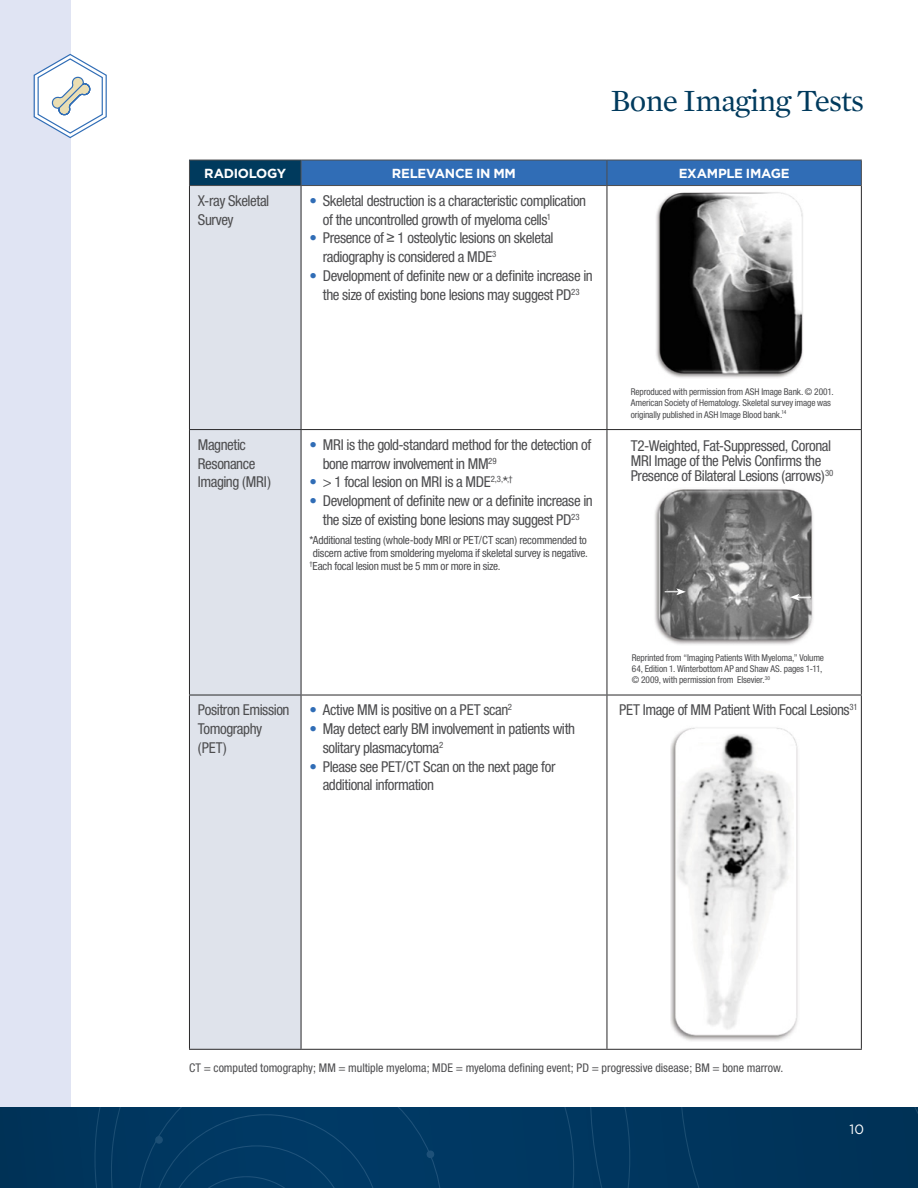
<style>
.page{position:relative;width:918px;height:1188px;background:#fff}
.page>*{position:absolute;margin:0;border:0;box-sizing:border-box;transform-origin:0 0}
.t1{font:31.5px "Mercury Text G1";letter-spacing:-.025em;color:#003a5d}
.t2{font:condensed 15px/18.8px "Helvetica Neue";letter-spacing:-.03em;color:#4d4d4f}
.t3{font:13.5px "Gotham";color:#fff}
.t4{font:700 13.2px "Gotham";letter-spacing:-.02em;color:#fff}
.t5{font:condensed 12px "Helvetica Neue";letter-spacing:-.005em;color:#4d4d4f}
.t6{font:condensed 11.25px "Helvetica Neue";letter-spacing:-.02em;color:#4d4d4f}
.t7{font:condensed 9.3px/11.2px "Helvetica Neue";letter-spacing:-.015em;color:#4d4d4f}
.s1{color:#306db6}
.s2{font-family:"Arial Narrow";font-stretch:normal}
</style>
<div class="page">
<div style="left:0;top:0;width:70px;height:1188px;background:#e0e4f3"></div>
<div style="left:0;top:1107px;width:918px;height:81px;background:#00365f"></div>
<div style="left:189px;top:160px;width:112px;height:26px;background:#003a5d"></div>
<div style="left:190px;top:186px;width:111px;height:863px;background:#dfe3eb"></div>
<hr style="left:189px;top:186px;width:1px;height:243px;background:#292829">
<hr style="left:301px;top:186px;width:1px;height:243px;background:#292829">
<hr style="left:606px;top:186px;width:1px;height:243px;background:#292829">
<hr style="left:861px;top:186px;width:1px;height:243px;background:#292829">
<hr style="left:189px;top:429px;width:112px;height:1px;background:#292829">
<hr style="left:189px;top:430px;width:1px;height:265px;background:#292829">
<hr style="left:301px;top:429px;width:306px;height:1px;background:#292829">
<hr style="left:301px;top:430px;width:1px;height:265px;background:#292829">
<hr style="left:607px;top:429px;width:255px;height:1px;background:#292829">
<hr style="left:606px;top:430px;width:1px;height:265px;background:#292829">
<hr style="left:861px;top:430px;width:1px;height:265px;background:#292829">
<hr style="left:189px;top:695px;width:112px;height:1px;background:#292829">
<hr style="left:189px;top:695px;width:1px;height:354px;background:#292829">
<hr style="left:301px;top:695px;width:306px;height:1px;background:#292829">
<hr style="left:301px;top:695px;width:1px;height:354px;background:#292829">
<hr style="left:607px;top:695px;width:255px;height:1px;background:#292829">
<hr style="left:606px;top:695px;width:1px;height:354px;background:#292829">
<hr style="left:861px;top:695px;width:1px;height:354px;background:#292829">
<hr style="left:189px;top:1049px;width:112px;height:1px;background:#292829">
<hr style="left:301px;top:1049px;width:306px;height:1px;background:#292829">
<hr style="left:607px;top:1049px;width:255px;height:1px;background:#292829">
<hr style="left:189px;top:160px;width:112px;height:1px;background:#4d4d4f">
<svg style="left:189px;top:161px;width:1px;height:24px"></svg>
<div style="left:301px;top:160px;width:561px;height:25px;background:#306db6"></div>
<hr style="left:189px;top:185px;width:112px;height:1px;background:#4d4d4f">
<hr style="left:301px;top:185px;width:306px;height:1px;background:#4d4d4f">
<hr style="left:607px;top:185px;width:255px;height:1px;background:#4d4d4f">
<img style="left:656px;top:192px;width:147px;height:186px">
<img style="left:655px;top:489px;width:158px;height:156px">
<img style="left:670px;top:727px;width:128px;height:314px">
<svg style="left:790px;top:594px;width:21px;height:7px"></svg>
<svg style="left:665px;top:588px;width:21px;height:7px"></svg>
<svg style="left:33px;top:53px;width:74px;height:86px"></svg>
<h1 class="t1" style="left:611px;top:78px;width:255px">Bone Imaging Tests</h1>
<p class="t4" style="left:204px;top:165px;width:83px">RADIOLOGY</p>
<p class="t4" style="left:392px;top:165px;width:126px">RELEVANCE IN MM</p>
<p class="t4" style="left:679px;top:165px;width:112px">EXAMPLE IMAGE</p>
<p class="t2" style="left:198px;top:191px;width:73px">X-ray Skeletal<br>Survey</p>
<p class="t2" style="left:323px;top:191px;width:265px;text-indent:-13px"><span class="s1">•</span> Skeletal destruction is a characteristic complication of the uncontrolled growth of myeloma cells<sup>1</sup></p>
<p class="t2" style="left:323px;top:229px;width:232px;text-indent:-13px"><span class="s1">•</span> Presence of <span class="s2">≥</span> 1 osteolytic lesions on skeletal radiography is considered a MDE<sup>3</sup></p>
<p class="t2" style="left:309px;top:266px;width:285px;text-align:center"><span class="s1">•</span> Development of definite new or a definite increase in the size of existing bone lesions may suggest PD<sup>23</sup></p>
<p class="t2" style="left:198px;top:435px;width:75px">Magnetic<br>Resonance<br>Imaging (MRI)</p>
<p class="t2" style="left:323px;top:435px;width:270px;text-indent:-13px"><span class="s1">•</span> MRI is the gold-standard method for the detection of bone marrow involvement in MM<sup>29</sup></p>
<p class="t2" style="left:309px;top:473px;width:205px"><span class="s1">•</span> &gt; 1 focal lesion on MRI is a MDE<sup>2,3,</sup>*<sup>,†</sup></p>
<p class="t2" style="left:309px;top:491px;width:285px;text-align:center"><span class="s1">•</span> Development of definite new or a definite increase in the size of existing bone lesions may suggest PD<sup>23</sup></p>
<p class="t6" style="left:309px;top:533px;width:279px">*Additional testing (whole-body MRI or PET/CT scan) recommended to</p>
<p class="t6" style="left:313px;top:546px;width:276px">discern active from smoldering myeloma if skeletal survey is negative.</p>
<p class="t6" style="left:309px;top:559px;width:193px"><sup>†</sup>Each focal lesion must be 5 mm or more in size.</p>
<p class="t7" style="left:631px;top:386px;width:205px">Reproduced with permission from ASH Image Bank. © 2001.<br>American Society of Hematology. Skeletal survey image was originally published in ASH Image Blood bank.<sup>14</sup></p>
<p class="t2" style="left:631px;top:438px;width:204px;line-height:15px">T2-Weighted, Fat-Suppressed, Coronal<br>MRI Image of the Pelvis Confirms the<br>Presence of Bilateral Lesions (arrows)<sup>30</sup></p>
<p class="t2" style="left:198px;top:700px;width:93px">Positron Emission<br>Tomography (PET)</p>
<p class="t2" style="left:309px;top:700px;width:204px"><span class="s1">•</span> Active MM is positive on a PET scan<sup>2</sup></p>
<p class="t2" style="left:323px;top:719px;width:254px;text-indent:-13px"><span class="s1">•</span> May detect early BM involvement in patients with solitary plasmacytoma<sup>2</sup></p>
<p class="t2" style="left:323px;top:757px;width:234px;text-indent:-13px"><span class="s1">•</span> Please see PET/CT Scan on the next page for additional information</p>
<p class="t7" style="left:632px;top:652px;width:194px">Reprinted from “Imaging Patients With Myeloma,” Volume<br>64, Edition 1. Winterbottom AP and Shaw AS. pages 1-11, © 2009, with permission from Elsevier.<sup>30</sup></p>
<p class="t2" style="left:619px;top:700px;width:240px">PET Image of MM Patient With Focal Lesions<sup>31</sup></p>
<p class="t5" style="left:189px;top:1061px;width:596px">CT = computed tomography; MM = multiple myeloma; MDE = myeloma defining event; PD = progressive disease; BM = bone marrow.</p>
<p class="t3" style="left:850px;top:1121px;width:16px">10</p>
</div>
